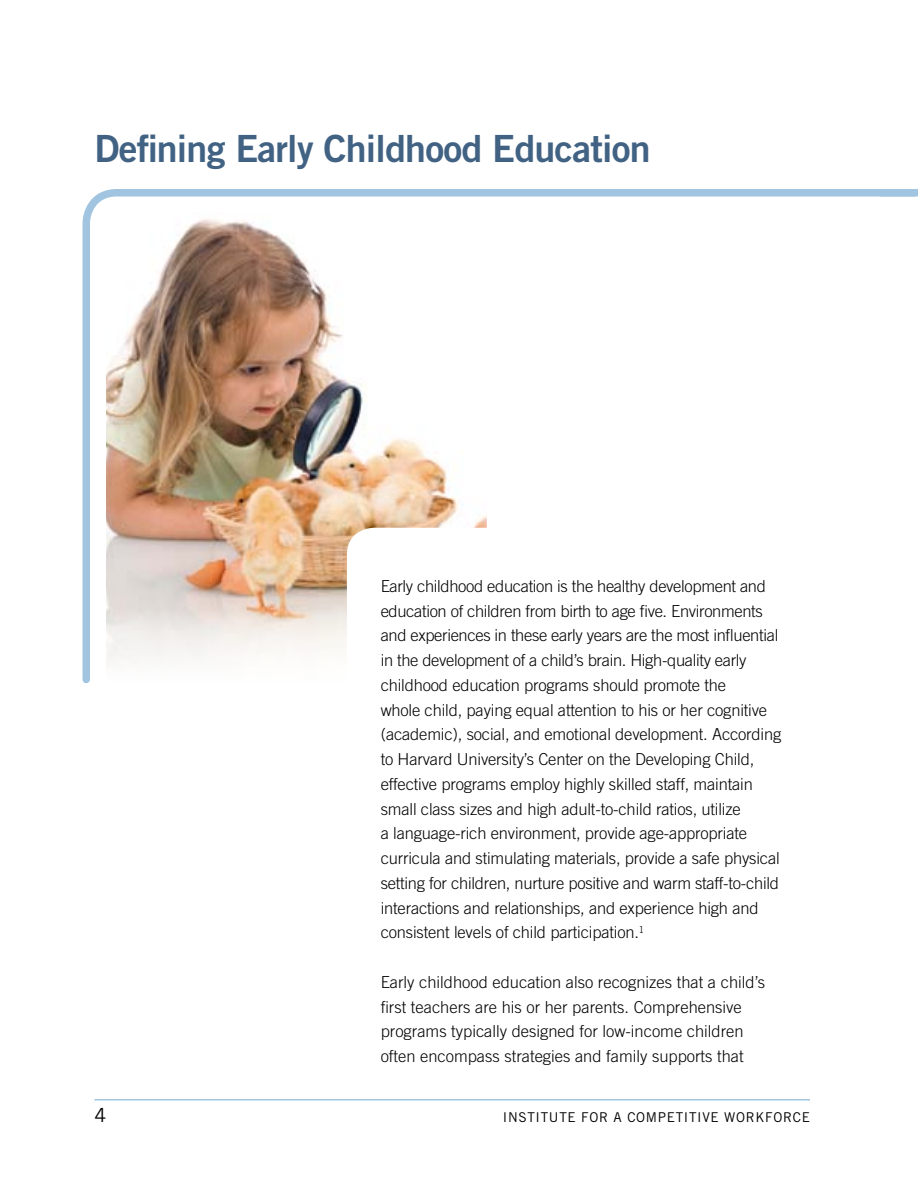
<style>
.page{position:relative;width:918px;height:1188px;background:#fff}
.page>*{position:absolute;margin:0;border:0;box-sizing:border-box;transform-origin:0 0}
.t1{font:37.5px "Trade Gothic Bold Two";letter-spacing:-.02em;color:#416283}
.t2{font:19.5px "Trade Gothic";color:#000}
.t3{font:300 16.5px/24.8px "Trade Gothic";letter-spacing:-.01em;color:#000}
.t4{font:13.5px "Trade Gothic";letter-spacing:.05em;color:#000}
</style>
<div class="page">
<hr style="left:94px;top:1099px;width:716px;height:2px;background:#a1c5e0">
<svg style="left:82px;top:189px;width:836px;height:495px"></svg>
<div style="left:880px;top:189px;width:38px;height:7px;background:#a1c5e0"></div>
<svg style="left:487px;top:212px;width:91px;height:316px"></svg>
<img style="left:106px;top:212px;width:381px;height:472px">
<div style="left:347px;top:528px;width:402px;height:380px;background:#fff;border-radius:27px"></div>
<h1 class="t1" style="left:94px;top:125px;width:558px">Defining Early Childhood Education</h1>
<p class="t3" style="left:381px;top:573px;width:402px">Early childhood education is the healthy development and education of children from birth to age five. Environments and experiences in these early years are the most influential in the development of a child’s brain. High-quality early childhood education programs should promote the<br>whole child, paying equal attention to his or her cognitive (academic), social, and emotional development. According to Harvard University’s Center on the Developing Child, effective programs employ highly skilled staff, maintain small class sizes and high adult-to-child ratios, utilize<br>a language-rich environment, provide age-appropriate curricula and stimulating materials, provide a safe physical setting for children, nurture positive and warm staff-to-child interactions and relationships, and experience high and consistent levels of child participation.<sup>1</sup></p>
<p class="t3" style="left:381px;top:969px;width:386px">Early childhood education also recognizes that a child’s first teachers are his or her parents. Comprehensive programs typically designed for low-income children often encompass strategies and family supports that</p>
<p class="t2" style="left:94px;top:1103px;width:13px">4</p>
<p class="t4" style="left:503px;top:1109px;width:309px">INSTITUTE FOR A COMPETITIVE WORKFORCE</p>
</div>
